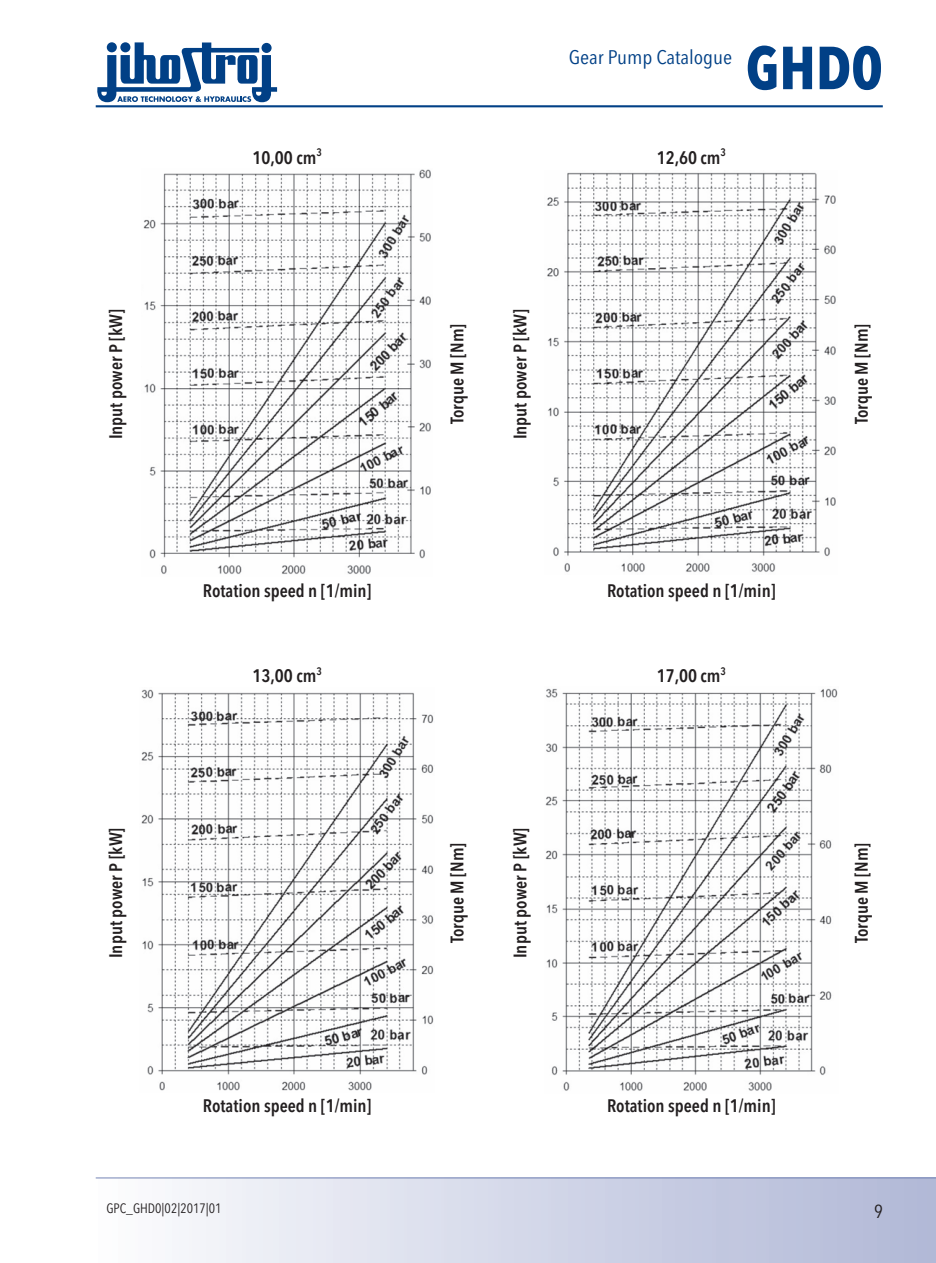
<style>
.page{position:relative;width:936px;height:1263px;background:#fff}
.page>*{position:absolute;margin:0;border:0;box-sizing:border-box;transform-origin:0 0}
.t1{font:700 60px "Avenir Next Condensed";color:#014086}
.t2{font:19.5px "Avenir Next Condensed";color:#014086;scale:1.1 1}
.t3{font:18.75px "Avenir Next Condensed";color:#231f20}
.t4{font:600 18px "Avenir Next Condensed";color:#231f20}
.t5{font:13.5px "Avenir Next Condensed";color:#231f20}
</style>
<div class="page">
<hr style="left:96px;top:105px;width:786px;height:2px;background:#014086">
<svg style="left:97px;top:43px;width:180px;height:59px"></svg>
<div style="left:96px;top:1178px;width:839px;height:85px;background:linear-gradient(to right,#fcfcfe,#afb7d6)"></div>
<hr style="left:96px;top:1177px;width:839px;height:1px;background:#7585b5">
<img style="left:143px;top:169px;width:288px;height:405px">
<img style="left:547px;top:172px;width:289px;height:400px">
<img style="left:141px;top:689px;width:293px;height:402px">
<img style="left:545px;top:688px;width:293px;height:403px">
<p class="t4" style="left:100px;top:439px;width:132px;rotate:-90deg">Input power P [kW]</p>
<p class="t4" style="left:100px;top:958px;width:132px;rotate:-90deg">Input power P [kW]</p>
<p class="t4" style="left:252px;top:142px;width:71px">10,00 cm<sup>3</sup></p>
<p class="t4" style="left:203px;top:575px;width:170px">Rotation speed n [1/min]</p>
<p class="t2" style="left:568px;top:40px;width:150px">Gear Pump Catalogue</p>
<h1 class="t1" style="left:745px;top:31px;width:139px">GHD0</h1>
<p class="t4" style="left:656px;top:142px;width:71px">12,60 cm<sup>3</sup></p>
<p class="t4" style="left:441px;top:424px;width:102px;rotate:-90deg">Torque M [Nm]</p>
<p class="t4" style="left:504px;top:439px;width:132px;rotate:-90deg">Input power P [kW]</p>
<p class="t4" style="left:845px;top:424px;width:102px;rotate:-90deg">Torque M [Nm]</p>
<p class="t4" style="left:607px;top:575px;width:170px">Rotation speed n [1/min]</p>
<p class="t4" style="left:252px;top:660px;width:71px">13,00 cm<sup>3</sup></p>
<p class="t4" style="left:656px;top:660px;width:71px">17,00 cm<sup>3</sup></p>
<p class="t4" style="left:203px;top:1090px;width:170px">Rotation speed n [1/min]</p>
<p class="t4" style="left:441px;top:943px;width:102px;rotate:-90deg">Torque M [Nm]</p>
<p class="t4" style="left:504px;top:958px;width:132px;rotate:-90deg">Input power P [kW]</p>
<p class="t4" style="left:607px;top:1090px;width:170px">Rotation speed n [1/min]</p>
<p class="t4" style="left:845px;top:943px;width:102px;rotate:-90deg">Torque M [Nm]</p>
<p class="t5" style="left:106px;top:1196px;width:117px">GPC_GHD0|02|2017|01</p>
<p class="t3" style="left:873px;top:1195px;width:10px">9</p>
</div>
